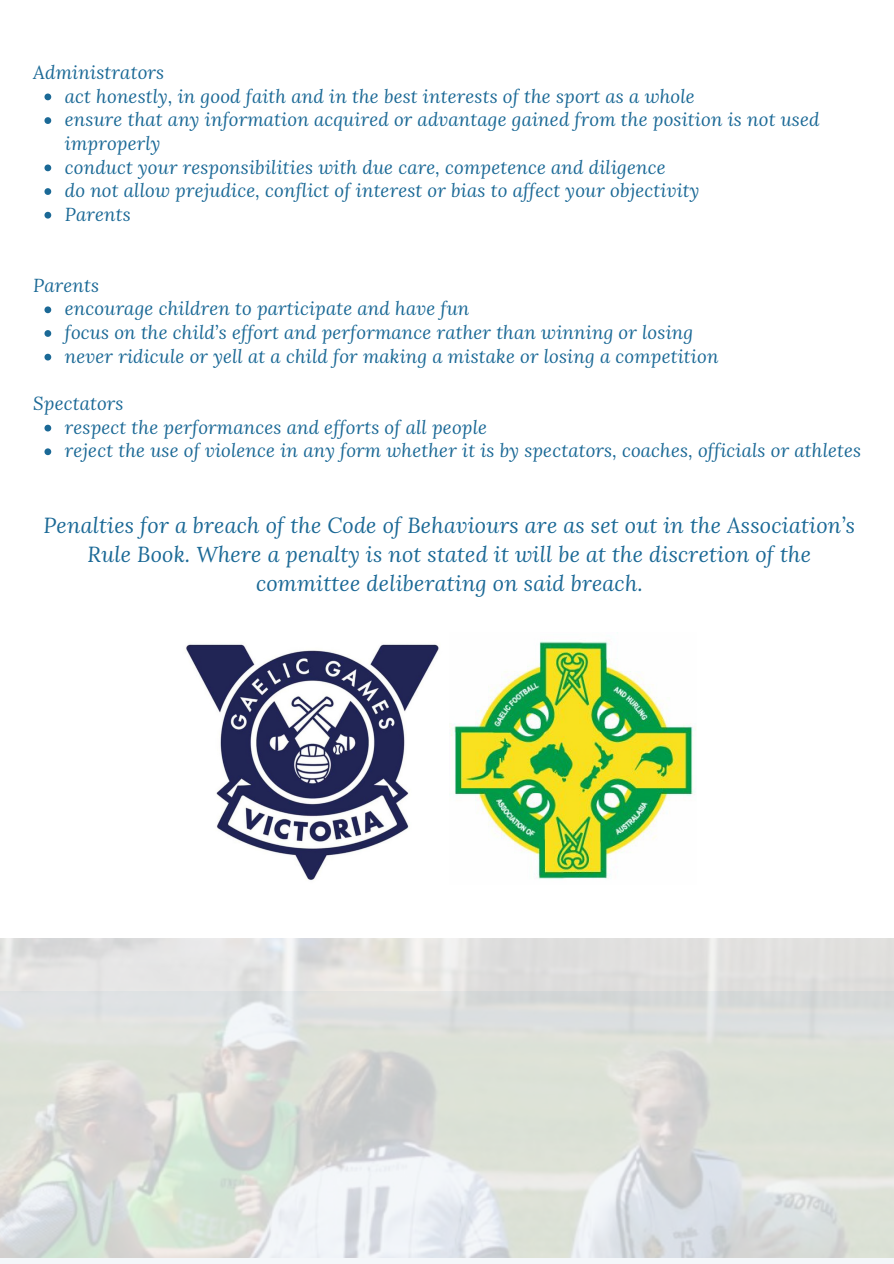
<style>
.page{position:relative;width:894px;height:1264px;background:#fff}
.page>*{position:absolute;margin:0;border:0;box-sizing:border-box;transform-origin:0 0}
.t1{font:italic 21.6px/29.2px "Lora";letter-spacing:.01em;color:#1b6996;text-align:center}
.t2{font:italic 18.75px "Lora";letter-spacing:.01em;color:#1b6996}
.t3{font:italic 18.6px/23.7px "Lora";letter-spacing:.01em;color:#1b6996}
</style>
<div class="page">
<svg style="left:0;top:991px;width:893px;height:272px;background:#dce0dc"></svg>
<svg style="left:44px;top:93px;width:7px;height:7px"></svg>
<svg style="left:44px;top:117px;width:7px;height:7px"></svg>
<svg style="left:44px;top:164px;width:7px;height:7px"></svg>
<svg style="left:44px;top:188px;width:7px;height:7px"></svg>
<svg style="left:44px;top:212px;width:7px;height:6px"></svg>
<svg style="left:44px;top:306px;width:7px;height:7px"></svg>
<svg style="left:44px;top:330px;width:7px;height:7px"></svg>
<svg style="left:44px;top:354px;width:7px;height:6px"></svg>
<svg style="left:44px;top:425px;width:7px;height:6px"></svg>
<svg style="left:44px;top:448px;width:7px;height:7px"></svg>
<img style="left:449px;top:632px;width:247px;height:248px">
<img style="left:185px;top:644px;width:254px;height:237px">
<p class="t2" style="left:33px;top:59px;width:133px">Administrators</p>
<p class="t3" style="left:65px;top:84px;width:631px">act honestly, in good faith and in the best interests of the sport as a whole</p>
<p class="t3" style="left:65px;top:107px;width:755px">ensure that any information acquired or advantage gained from the position is not used improperly</p>
<p class="t3" style="left:65px;top:155px;width:602px">conduct your responsibilities with due care, competence and diligence</p>
<p class="t3" style="left:65px;top:178px;width:636px">do not allow prejudice, conflict of interest or bias to affect your objectivity</p>
<p class="t3" style="left:65px;top:202px;width:67px">Parents</p>
<p class="t3" style="left:33px;top:273px;width:67px">Parents</p>
<p class="t3" style="left:65px;top:296px;width:406px">encourage children to participate and have fun</p>
<p class="t3" style="left:65px;top:320px;width:629px">focus on the child’s effort and performance rather than winning or losing</p>
<p class="t3" style="left:65px;top:344px;width:655px">never ridicule or yell at a child for making a mistake or losing a competition</p>
<p class="t3" style="left:33px;top:391px;width:92px">Spectators</p>
<p class="t3" style="left:65px;top:415px;width:423px">respect the performances and efforts of all people</p>
<p class="t3" style="left:65px;top:438px;width:797px">reject the use of violence in any form whether it is by spectators, coaches, officials or athletes</p>
<p class="t1" style="left:43px;top:510px;width:812px">Penalties for a breach of the Code of Behaviours are as set out in the Association’s<br>Rule Book. Where a penalty is not stated it will be at the discretion of the committee deliberating on said breach.</p>
</div>
